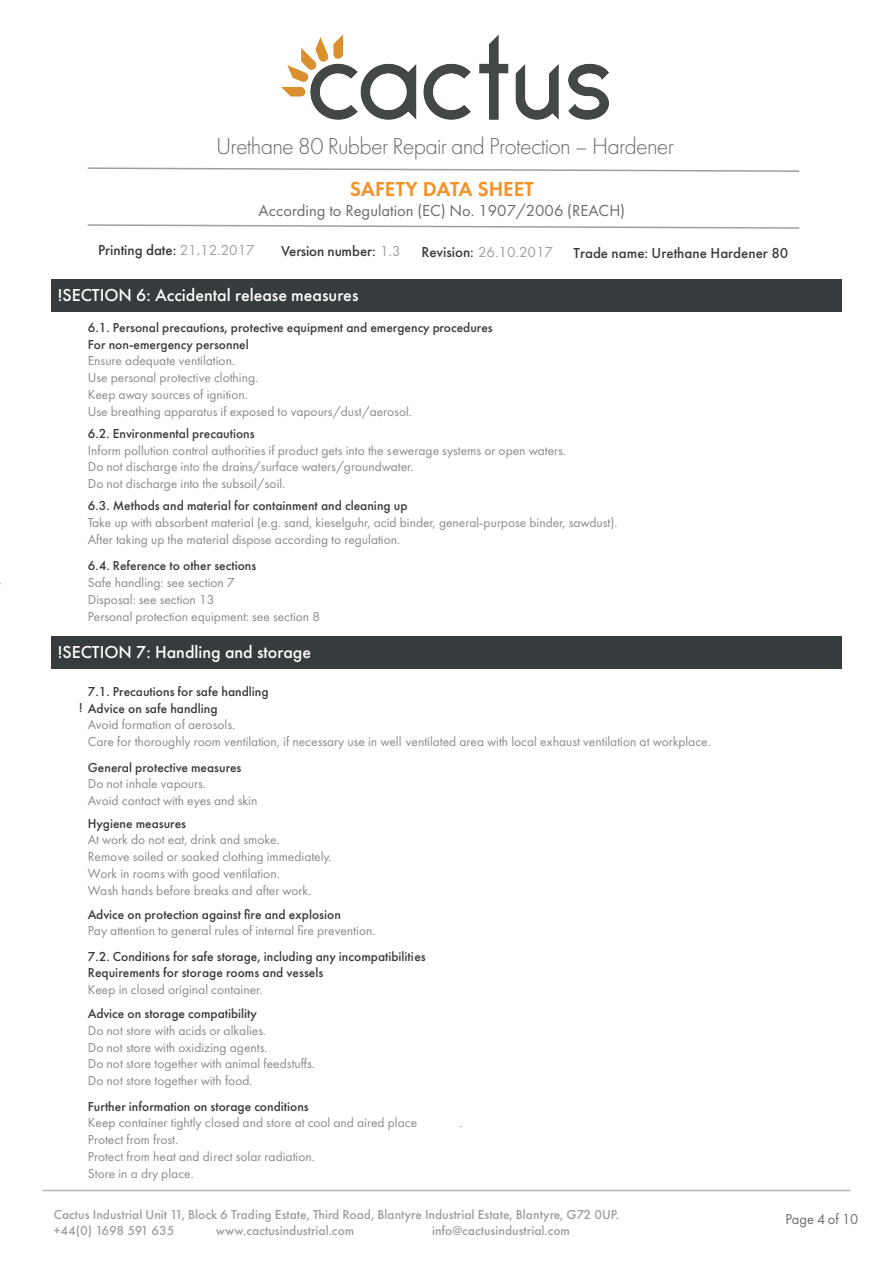
<style>
.page{position:relative;width:893px;height:1263px;background:#fff}
.page>*{position:absolute;margin:0;border:0;box-sizing:border-box;transform-origin:0 0}
.t1{font:300 24px "Futura PT";letter-spacing:-.03em;color:#686c6d}
.t2{font:600 21px "Futura PT";color:#f59225}
.t3{font:500 18px "Futura PT";color:#fff}
.t4{font:16.5px "Futura PT";color:#686c6d}
.t5{font:500 15px "Futura PT";color:#363b3d}
.t6{font:15px "Futura PT";color:#9c9fa0}
.t7{font:15px "Futura PT";color:#686c6d}
.t8{font:13.5px/16.8px "Futura PT";color:#898b8e}
.t9{font:500 13.5px/17px "Futura PT";color:#363b3d}
.t10{font:500 13.5px/16.2px "Futura PT";color:#9c9fa0}
.s1{font-weight:400;color:#9c9fa0}
.s2{font-weight:500;color:#363b3d}
</style>
<div class="page">
<div style="left:51px;top:279px;width:790px;height:33px;background:#363b3d"></div>
<div style="left:51px;top:636px;width:790px;height:33px;background:#363b3d"></div>
<hr style="left:42px;top:1190px;width:808px;height:1px;background:#b4b5b8">
<img style="left:281px;top:34px;width:328px;height:86px">
<svg style="left:87px;top:167px;width:713px;height:5px"></svg>
<svg style="left:87px;top:224px;width:713px;height:5px"></svg>
<h1 class="t1" style="left:216px;top:132px;width:459px">Urethane 80 Rubber Repair and Protection – Hardener</h1>
<h2 class="t2" style="left:350px;top:175px;width:185px">SAFETY DATA SHEET</h2>
<p class="t4" style="left:259px;top:200px;width:368px">According to Regulation (EC) No. 1907/2006 (REACH)</p>
<p class="t5" style="left:98px;top:241px;width:158px">Printing date: <span class="s1">21 12.2017</span></p>
<p class="t6" style="left:197px;top:241px;width:5px">.</p>
<p class="t5" style="left:281px;top:242px;width:121px">Version number: <span class="s1">1.3</span></p>
<p class="t6" style="left:421px;top:243px;width:133px"><span class="s2">Revision:</span> 26.10.2017</p>
<p class="t5" style="left:573px;top:244px;width:216px">Trade name: Urethane Hardener 80</p>
<h3 class="t3" style="left:58px;top:284px;width:302px">!SECTION 6: Accidental release measures</h3>
<p class="t9" style="left:88px;top:319px;width:406px">6.1. Personal precautions, protective equipment and emergency procedures<br>For non-emergency personnel</p>
<p class="t8" style="left:88px;top:352px;width:326px">Ensure adequate ventilation.<br>Use personal protective clothing.<br>Keep away sources of ignition.<br>Use breathing apparatus if exposed to vapours/dust/aerosol.</p>
<p class="t9" style="left:88px;top:425px;width:168px">6.2. Environmental precautions</p>
<p class="t8" style="left:88px;top:442px;width:479px">Inform pollution control authorities if product gets into the sewerage systems or open waters.<br>Do not discharge into the drains/surface waters/groundwater.<br>Do not discharge into the subsoil/soil.</p>
<p class="t9" style="left:88px;top:497px;width:321px">6.3. Methods and material for containment and cleaning up</p>
<p class="t8" style="left:88px;top:514px;width:531px">Take up with absorbent material (e.g. sand, kieselguhr, acid binder, general-purpose binder, sawdust).<br>After taking up the material dispose according to regulation.</p>
<p class="t9" style="left:88px;top:557px;width:170px">6.4. Reference to other sections</p>
<p class="t8" style="left:88px;top:574px;width:234px">Safe handling: see section 7<br>Disposal: see section 13<br>Personal protection equipment: see section 8</p>
<h3 class="t3" style="left:58px;top:641px;width:255px">!SECTION 7: Handling and storage</h3>
<p class="t9" style="left:79px;top:683px;width:191px;text-indent:9px">7.1. Precautions for safe handling ! Advice on safe handling</p>
<p class="t8" style="left:88px;top:716px;width:624px">Avoid formation of aerosols.<br>Care for thoroughly room ventilation, if necessary use in well ventilated area with local exhaust ventilation at workplace.</p>
<p class="t9" style="left:88px;top:759px;width:155px">General protective measures</p>
<p class="t8" style="left:88px;top:775px;width:171px">Do not inhale vapours.<br>Avoid contact with eyes and skin</p>
<p class="t9" style="left:88px;top:815px;width:100px">Hygiene measures</p>
<p class="t8" style="left:88px;top:831px;width:245px">At work do not eat, drink and smoke.<br>Remove soiled or soaked clothing immediately.<br>Work in rooms with good ventilation.<br>Wash hands before breaks and after work.</p>
<p class="t9" style="left:88px;top:906px;width:254px">Advice on protection against fire and explosion</p>
<p class="t8" style="left:88px;top:923px;width:289px">Pay attention to general rules of internal fire prevention.</p>
<p class="t9" style="left:88px;top:948px;width:339px">7.2. Conditions for safe storage, including any incompatibilities<br>Requirements for storage rooms and vessels</p>
<p class="t8" style="left:88px;top:981px;width:176px">Keep in closed original container.</p>
<p class="t9" style="left:88px;top:1005px;width:171px">Advice on storage compatibility</p>
<p class="t8" style="left:88px;top:1022px;width:229px">Do not store with acids or alkalies.<br>Do not store with oxidizing agents.<br>Do not store together with animal feedstuffs.<br>Do not store together with food.</p>
<p class="t9" style="left:88px;top:1098px;width:222px">Further information on storage conditions</p>
<p class="t8" style="left:88px;top:1115px;width:331px">Keep container tightly closed and store at cool and aired place</p>
<p class="t8" style="left:459px;top:1115px;width:5px">.</p>
<p class="t8" style="left:88px;top:1131px;width:228px">Protect from frost.<br>Protect from heat and direct solar radiation.<br>Store in a dry place.</p>
<p class="t10" style="left:54px;top:1206px;width:566px">Cactus Industrial Unit 11, Block 6 Trading Estate, Third Road, Blantyre Industrial Estate, Blantyre, G72 0UP. +44(0) 1698 591 635</p>
<p class="t10" style="left:216px;top:1222px;width:140px">www.cactusindustrial.com</p>
<p class="t10" style="left:432px;top:1222px;width:139px">info@cactusindustrial.com</p>
<p class="t7" style="left:785px;top:1210px;width:74px">Page 4 of 10</p>
</div>
